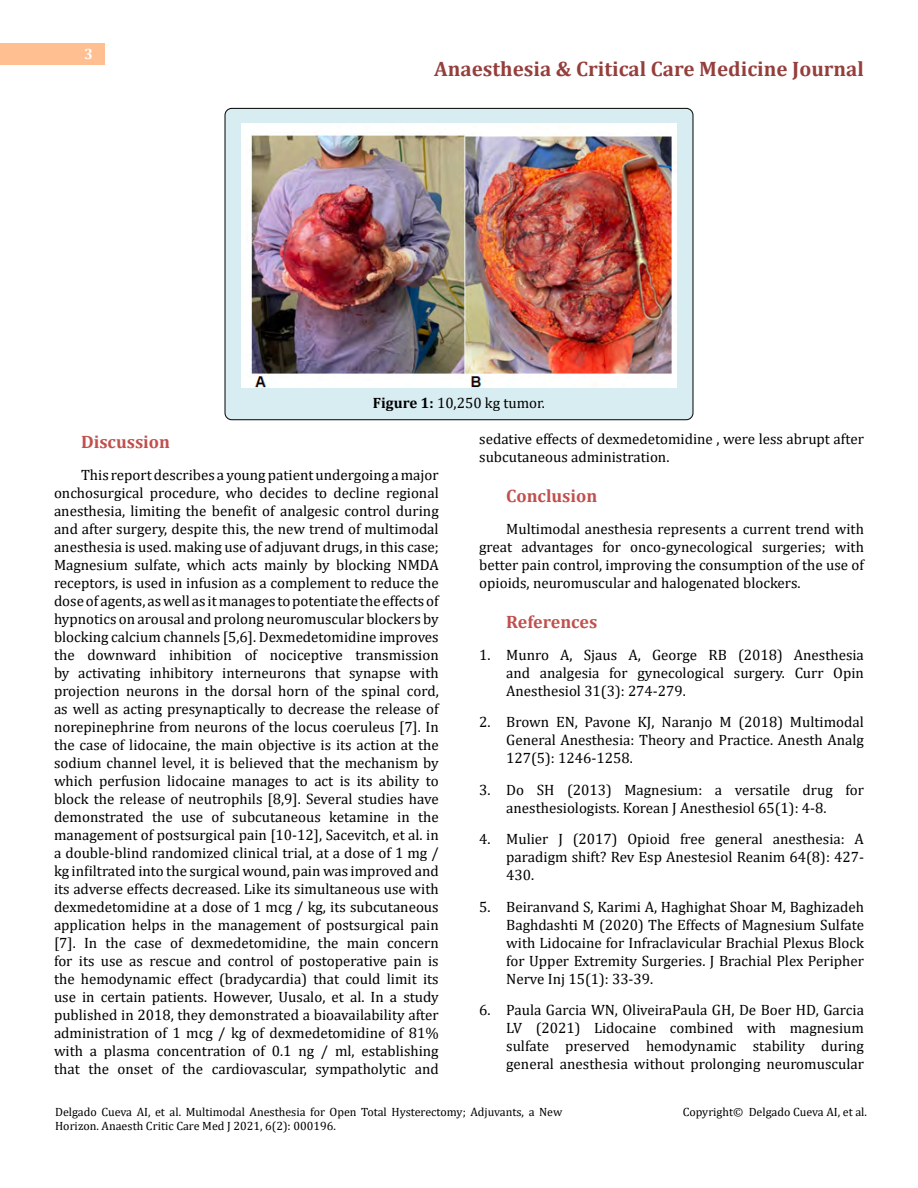
<style>
.page{position:relative;width:918px;height:1188px;background:#fff}
.page>*{position:absolute;margin:0;border:0;box-sizing:border-box;transform-origin:0 0}
.t1{font:700 21px "Cambria";color:#953f3c}
.t2{font:700 18px "Cambria";color:#c0504d}
.t3{font:15px/18px "Cambria";color:#000;text-align:justify}
.t4{font:700 15px "Cambria";color:#fff}
.t5{font:12px/14.4px "Cambria";color:#000}
.s1{font-weight:700}
</style>
<div class="page">
<div style="left:0;top:43px;width:105px;height:21px;background:#ffbf91"></div>
<div style="left:225px;top:108px;width:468px;height:312px;background:#d8edf2;border-radius:7px"></div>
<div style="left:225px;top:108px;width:468px;height:312px;border:1px solid #000;border-radius:7px"></div>
<img style="left:242px;top:124px;width:434px;height:264px">
<p class="t4" style="left:84px;top:44px;width:10px">3</p>
<h1 class="t1" style="left:434px;top:54px;width:431px">Anaesthesia &amp; Critical Care Medicine Journal</h1>
<p class="t3" style="left:373px;top:393px;width:174px"><span class="s1">Figure 1:</span> 10,250 kg tumor.</p>
<p class="t2" style="left:81px;top:429px;width:91px">Discussion</p>
<p class="t3" style="left:54px;top:465px;width:386px;text-indent:27px">This report describes a young patient undergoing a major onchosurgical procedure, who decides to decline regional anesthesia, limiting the benefit of analgesic control during and after surgery, despite this, the new trend of multimodal anesthesia is used. making use of adjuvant drugs, in this case; Magnesium sulfate, which acts mainly by blocking NMDA receptors, is used in infusion as a complement to reduce the dose of agents, as well as it manages to potentiate the effects of hypnotics on arousal and prolong neuromuscular blockers by blocking calcium channels [5,6]. Dexmedetomidine improves the downward inhibition of nociceptive transmission by activating inhibitory interneurons that synapse with projection neurons in the dorsal horn of the spinal cord, as well as acting presynaptically to decrease the release of norepinephrine from neurons of the locus coeruleus [7]. In the case of lidocaine, the main objective is its action at the sodium channel level, it is believed that the mechanism by which perfusion lidocaine manages to act is its ability to block the release of neutrophils [8,9]. Several studies have demonstrated the use of subcutaneous ketamine in the management of postsurgical pain [10-12], Sacevitch, et al. in a double-blind randomized clinical trial, at a dose of 1 mg / kg infiltrated into the surgical wound, pain was improved and its adverse effects decreased. Like its simultaneous use with dexmedetomidine at a dose of 1 mcg / kg, its subcutaneous application helps in the management of postsurgical pain [7]. In the case of dexmedetomidine, the main concern for its use as rescue and control of postoperative pain is the hemodynamic effect (bradycardia) that could limit its use in certain patients. However, Uusalo, et al. In a study published in 2018, they demonstrated a bioavailability after administration of 1 mcg / kg of dexmedetomidine of 81% with a plasma concentration of 0.1 ng / ml, establishing that the onset of the cardiovascular, sympatholytic and</p>
<p class="t3" style="left:479px;top:429px;width:386px">sedative effects of dexmedetomidine , were less abrupt after subcutaneous administration.</p>
<p class="t2" style="left:506px;top:483px;width:93px">Conclusion</p>
<p class="t3" style="left:479px;top:519px;width:386px;text-indent:27px">Multimodal anesthesia represents a current trend with great advantages for onco-gynecological surgeries; with better pain control, improving the consumption of the use of opioids, neuromuscular and halogenated blockers.</p>
<p class="t2" style="left:506px;top:609px;width:93px">References</p>
<p class="t3" style="left:506px;top:645px;width:359px;text-indent:-27px">1. Munro A, Sjaus A, George RB (2018) Anesthesia and analgesia for gynecological surgery. Curr Opin Anesthesiol 31(3): 274-279.</p>
<p class="t3" style="left:506px;top:713px;width:359px;text-indent:-27px">2. Brown EN, Pavone KJ, Naranjo M (2018) Multimodal General Anesthesia: Theory and Practice. Anesth Analg 127(5): 1246-1258.</p>
<p class="t3" style="left:506px;top:780px;width:359px;text-indent:-27px">3. Do SH (2013) Magnesium: a versatile drug for anesthesiologists. Korean J Anesthesiol 65(1): 4-8.</p>
<p class="t3" style="left:506px;top:830px;width:359px;text-indent:-27px">4. Mulier J (2017) Opioid free general anesthesia: A paradigm shift? Rev Esp Anestesiol Reanim 64(8): 427- 430.</p>
<p class="t3" style="left:506px;top:897px;width:359px;text-indent:-27px">5. Beiranvand S, Karimi A, Haghighat Shoar M, Baghizadeh Baghdashti M (2020) The Effects of Magnesium Sulfate with Lidocaine for Infraclavicular Brachial Plexus Block for Upper Extremity Surgeries. J Brachial Plex Peripher Nerve Inj 15(1): 33-39.</p>
<p class="t3" style="left:506px;top:1001px;width:359px;text-indent:-27px">6. Paula Garcia WN, OliveiraPaula GH, De Boer HD, Garcia LV (2021) Lidocaine combined with magnesium sulfate preserved hemodynamic stability during general anesthesia without prolonging neuromuscular</p>
<p class="t5" style="left:55px;top:1105px;width:509px">Delgado Cueva AI, et al. Multimodal Anesthesia for Open Total Hysterectomy; Adjuvants, a New<br>Horizon. Anaesth Critic Care Med J 2021, 6(2): 000196.</p>
<p class="t5" style="left:683px;top:1105px;width:186px">Copyright© Delgado Cueva AI, et al.</p>
</div>
